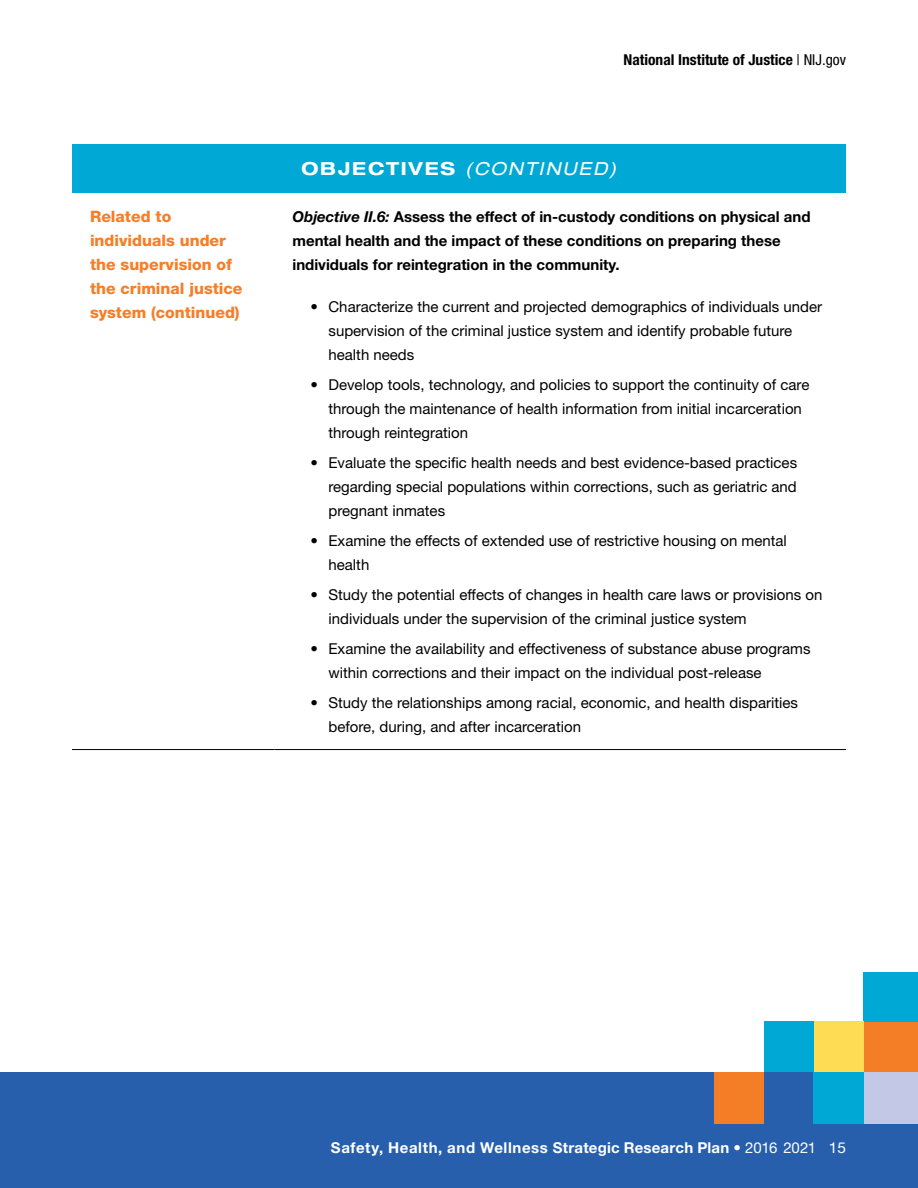
<style>
.page{position:relative;width:918px;height:1188px;background:#fff}
.page>*{position:absolute;margin:0;border:0;box-sizing:border-box;transform-origin:0 0}
.t1{font:italic expanded 18px "Helvetica Neue LT Std";letter-spacing:.1em;color:#fff}
.t2{font:800 15.75px/24px "Helvetica Neue LT Std";color:#f57e29}
.t3{font:15px/24px "Helvetica Neue LT Std";color:#000}
.t4{font:700 15px/24px "Helvetica Neue LT Std";color:#000}
.t5{font:700 15px "Helvetica Neue LT Std";letter-spacing:.02em;color:#fff}
.t6{font:700 condensed 15px "Helvetica Neue LT Std";color:#000}
.s1{font-weight:400}
.s2{font-weight:700;font-style:normal}
.s3{font-style:italic}
</style>
<div class="page">
<div style="left:0;top:1072px;width:918px;height:116px;background:#285fac"></div>
<div style="left:864px;top:972px;width:54px;height:50px;background:#00a8d5"></div>
<div style="left:864px;top:1022px;width:54px;height:50px;background:#f47e26"></div>
<div style="left:814px;top:1022px;width:50px;height:50px;background:#fedd55"></div>
<div style="left:764px;top:1022px;width:50px;height:50px;background:#00a8d5"></div>
<div style="left:864px;top:1072px;width:54px;height:51px;background:#c2c8e6"></div>
<div style="left:814px;top:1072px;width:50px;height:52px;background:#00a8d5"></div>
<div style="left:714px;top:1072px;width:50px;height:52px;background:#f47e26"></div>
<hr style="left:72px;top:749px;width:202px;height:1px;background:#000">
<hr style="left:274px;top:749px;width:572px;height:1px;background:#000">
<div style="left:72px;top:144px;width:774px;height:49px;background:#00a9d5"></div>
<p class="t6" style="left:624px;top:50px;width:224px">National Institute of Justice <span class="s1">| NIJ.gov</span></p>
<p class="t1" style="left:301px;top:158px;width:317px"><span class="s2">OBJECTIVES</span> (CONTINUED)</p>
<p class="t2" style="left:90px;top:204px;width:154px">Related to individuals under the supervision of the criminal justice system (continued)</p>
<p class="t4" style="left:292px;top:204px;width:520px"><span class="s3">Objective II.6:</span> Assess the effect of in-custody conditions on physical and mental health and the impact of these conditions on preparing these individuals for reintegration in the community.</p>
<p class="t3" style="left:328px;top:294px;width:495px;text-indent:-18px">• Characterize the current and projected demographics of individuals under supervision of the criminal justice system and identify probable future health needs</p>
<p class="t3" style="left:328px;top:372px;width:482px;text-indent:-18px">• Develop tools, technology, and policies to support the continuity of care through the maintenance of health information from initial incarceration through reintegration</p>
<p class="t3" style="left:328px;top:450px;width:470px;text-align:justify;text-indent:-18px">• Evaluate the specifc health needs and best evidence-based practices regarding special populations within corrections, such as geriatric and pregnant inmates</p>
<p class="t3" style="left:328px;top:528px;width:460px;text-indent:-18px">• Examine the effects of extended use of restrictive housing on mental health</p>
<p class="t3" style="left:328px;top:582px;width:495px;text-indent:-18px">• Study the potential effects of changes in health care laws or provisions on individuals under the supervision of the criminal justice system</p>
<p class="t3" style="left:328px;top:636px;width:484px;text-indent:-18px">• Examine the availability and effectiveness of substance abuse programs within corrections and their impact on the individual post-release</p>
<p class="t3" style="left:328px;top:690px;width:471px;text-indent:-18px">• Study the relationships among racial, economic, and health disparities before, during, and after incarceration</p>
<p class="t5" style="left:331px;top:1139px;width:517px">Safety, Health, and Wellness Strategic Research Plan <span class="s1">• 2016 2021 15</span></p>
</div>
